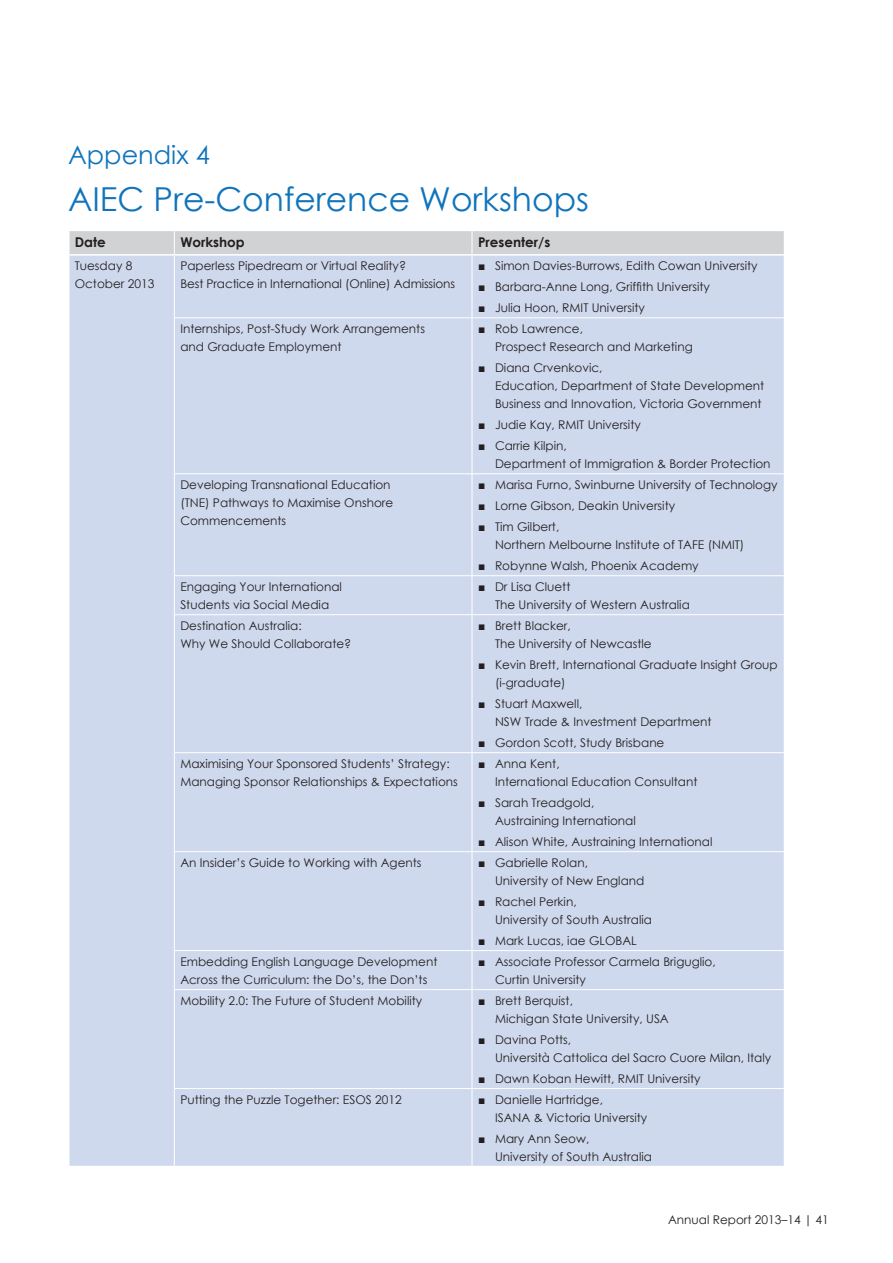
<style>
.page{position:relative;width:893px;height:1263px;background:#fff}
.page>*{position:absolute;margin:0;border:0;box-sizing:border-box;transform-origin:0 0}
.Main_heading{font:33px "Century Gothic";color:#1074bc}
.Main_heading-2{font:25.5px "Century Gothic";color:#1074bc}
.Body_text{font:700 13.5px "Century Gothic";color:#231f20}
.Body_text-2{font:12px/18px "Century Gothic";color:#231f20}
</style>
<div class="page">
<div style="left:70px;top:256px;width:714px;height:910px;background:#cfd9ed"></div>
<hr style="left:174px;top:256px;width:1px;height:62px;background:#fff">
<hr style="left:472px;top:256px;width:1px;height:62px;background:#fff">
<hr style="left:174px;top:318px;width:298px;height:1px;background:#fff">
<hr style="left:174px;top:318px;width:1px;height:156px;background:#fff">
<hr style="left:472px;top:318px;width:312px;height:1px;background:#fff">
<hr style="left:472px;top:318px;width:1px;height:156px;background:#fff">
<hr style="left:174px;top:473px;width:298px;height:1px;background:#fff">
<hr style="left:174px;top:474px;width:1px;height:101px;background:#fff">
<hr style="left:472px;top:473px;width:312px;height:1px;background:#fff">
<hr style="left:472px;top:474px;width:1px;height:101px;background:#fff">
<hr style="left:174px;top:575px;width:298px;height:1px;background:#fff">
<hr style="left:174px;top:576px;width:1px;height:38px;background:#fff">
<hr style="left:472px;top:575px;width:312px;height:1px;background:#fff">
<hr style="left:472px;top:576px;width:1px;height:38px;background:#fff">
<hr style="left:174px;top:614px;width:298px;height:1px;background:#fff">
<hr style="left:174px;top:615px;width:1px;height:137px;background:#fff">
<hr style="left:472px;top:614px;width:312px;height:1px;background:#fff">
<hr style="left:472px;top:615px;width:1px;height:137px;background:#fff">
<hr style="left:174px;top:752px;width:298px;height:1px;background:#fff">
<hr style="left:174px;top:753px;width:1px;height:98px;background:#fff">
<hr style="left:472px;top:752px;width:312px;height:1px;background:#fff">
<hr style="left:472px;top:753px;width:1px;height:98px;background:#fff">
<hr style="left:174px;top:851px;width:298px;height:1px;background:#fff">
<hr style="left:174px;top:852px;width:1px;height:98px;background:#fff">
<hr style="left:472px;top:851px;width:312px;height:1px;background:#fff">
<hr style="left:472px;top:852px;width:1px;height:98px;background:#fff">
<hr style="left:174px;top:950px;width:298px;height:1px;background:#fff">
<hr style="left:174px;top:951px;width:1px;height:38px;background:#fff">
<hr style="left:472px;top:950px;width:312px;height:1px;background:#fff">
<hr style="left:472px;top:951px;width:1px;height:38px;background:#fff">
<hr style="left:174px;top:989px;width:298px;height:1px;background:#fff">
<hr style="left:174px;top:990px;width:1px;height:98px;background:#fff">
<hr style="left:472px;top:989px;width:312px;height:1px;background:#fff">
<hr style="left:472px;top:990px;width:1px;height:98px;background:#fff">
<hr style="left:174px;top:1088px;width:298px;height:1px;background:#fff">
<hr style="left:174px;top:1089px;width:1px;height:77px;background:#fff">
<hr style="left:472px;top:1088px;width:312px;height:1px;background:#fff">
<hr style="left:472px;top:1089px;width:1px;height:77px;background:#fff">
<div style="left:69px;top:231px;width:715px;height:24px;background:#d1d2d4"></div>
<p class="Main_heading-2" style="left:68px;top:137px;width:143px">Appendix 4</p>
<p class="Main_heading" style="left:68px;top:176px;width:522px">AIEC Pre-Conference Workshops</p>
<p class="Body_text" style="left:75px;top:231px;width:33px">Date</p>
<p class="Body_text" style="left:180px;top:231px;width:66px">Workshop</p>
<p class="Body_text" style="left:478px;top:231px;width:74px">Presenter/s</p>
<p class="Body_text-2" style="left:75px;top:256px;width:81px">Tuesday 8<br>October 2013</p>
<p class="Body_text-2" style="left:180px;top:256px;width:276px">Paperless Pipedream or Virtual Reality?<br>Best Practice in International (Online) Admissions</p>
<p class="Body_text-2" style="left:478px;top:256px;width:281px">■ Simon Davies-Burrows, Edith Cowan University</p>
<p class="Body_text-2" style="left:478px;top:277px;width:233px">■ Barbara-Anne Long, Griffith University</p>
<p class="Body_text-2" style="left:478px;top:298px;width:168px">■ Julia Hoon, RMIT University</p>
<p class="Body_text-2" style="left:180px;top:319px;width:246px">Internships, Post-Study Work Arrangements and Graduate Employment</p>
<p class="Body_text-2" style="left:495px;top:319px;width:199px;text-indent:-17px">■ Rob Lawrence,<br>Prospect Research and Marketing</p>
<p class="Body_text-2" style="left:495px;top:358px;width:271px;text-indent:-17px">■ Diana Crvenkovic,<br>Education, Department of State Development<br>Business and Innovation, Victoria Government</p>
<p class="Body_text-2" style="left:478px;top:415px;width:164px">■ Judie Kay, RMIT University</p>
<p class="Body_text-2" style="left:495px;top:436px;width:277px;text-indent:-17px">■ Carrie Kilpin,<br>Department of Immigration &amp; Border Protection</p>
<p class="Body_text-2" style="left:180px;top:475px;width:214px">Developing Transnational Education (TNE) Pathways to Maximise Onshore<br>Commencements</p>
<p class="Body_text-2" style="left:478px;top:475px;width:301px">■ Marisa Furno, Swinburne University of Technology</p>
<p class="Body_text-2" style="left:478px;top:496px;width:199px">■ Lorne Gibson, Deakin University</p>
<p class="Body_text-2" style="left:495px;top:517px;width:251px;text-indent:-17px">■ Tim Gilbert,<br>Northern Melbourne Institute of TAFE (NMIT)</p>
<p class="Body_text-2" style="left:478px;top:556px;width:222px">■ Robynne Walsh, Phoenix Academy</p>
<p class="Body_text-2" style="left:180px;top:577px;width:163px">Engaging Your International<br>Students via Social Media</p>
<p class="Body_text-2" style="left:495px;top:577px;width:196px;text-indent:-17px">■ Dr Lisa Cluett<br>The University of Western Australia</p>
<p class="Body_text-2" style="left:180px;top:616px;width:173px">Destination Australia:<br>Why We Should Collaborate?</p>
<p class="Body_text-2" style="left:495px;top:616px;width:158px;text-indent:-17px">■ Brett Blacker,<br>The University of Newcastle</p>
<p class="Body_text-2" style="left:495px;top:655px;width:284px;text-indent:-17px">■ Kevin Brett, International Graduate Insight Group (i-graduate)</p>
<p class="Body_text-2" style="left:495px;top:694px;width:218px;text-indent:-17px">■ Stuart Maxwell,<br>NSW Trade &amp; Investment Department</p>
<p class="Body_text-2" style="left:478px;top:733px;width:188px">■ Gordon Scott, Study Brisbane</p>
<p class="Body_text-2" style="left:180px;top:754px;width:279px">Maximising Your Sponsored Students’ Strategy:<br>Managing Sponsor Relationships &amp; Expectations</p>
<p class="Body_text-2" style="left:495px;top:754px;width:204px;text-indent:-17px">■ Anna Kent,<br>International Education Consultant</p>
<p class="Body_text-2" style="left:495px;top:793px;width:142px;text-indent:-17px">■ Sarah Treadgold,<br>Austraining International</p>
<p class="Body_text-2" style="left:478px;top:832px;width:236px">■ Alison White, Austraining International</p>
<p class="Body_text-2" style="left:180px;top:853px;width:243px">An Insider’s Guide to Working with Agents</p>
<p class="Body_text-2" style="left:495px;top:853px;width:151px;text-indent:-17px">■ Gabrielle Rolan,<br>University of New England</p>
<p class="Body_text-2" style="left:495px;top:892px;width:159px;text-indent:-17px">■ Rachel Perkin,<br>University of South Australia</p>
<p class="Body_text-2" style="left:478px;top:931px;width:160px">■ Mark Lucas, iae GLOBAL</p>
<p class="Body_text-2" style="left:180px;top:952px;width:259px">Embedding English Language Development<br>Across the Curriculum: the Do’s, the Don’ts</p>
<p class="Body_text-2" style="left:495px;top:952px;width:222px;text-indent:-17px">■ Associate Professor Carmela Briguglio,<br>Curtin University</p>
<p class="Body_text-2" style="left:180px;top:991px;width:243px">Mobility 2.0: The Future of Student Mobility</p>
<p class="Body_text-2" style="left:495px;top:991px;width:175px;text-indent:-17px">■ Brett Berquist,<br>Michigan State University, USA</p>
<p class="Body_text-2" style="left:495px;top:1030px;width:278px;text-indent:-17px">■ Davina Potts,<br>Università Cattolica del Sacro Cuore Milan, Italy</p>
<p class="Body_text-2" style="left:478px;top:1069px;width:224px">■ Dawn Koban Hewitt, RMIT University</p>
<p class="Body_text-2" style="left:180px;top:1090px;width:223px">Putting the Puzzle Together: ESOS 2012</p>
<p class="Body_text-2" style="left:495px;top:1090px;width:154px;text-indent:-17px">■ Danielle Hartridge,<br>ISANA &amp; Victoria University</p>
<p class="Body_text-2" style="left:495px;top:1129px;width:159px;text-indent:-17px">■ Mary Ann Seow,<br>University of South Australia</p>
<p class="Body_text-2" style="left:668px;top:1210px;width:162px">Annual Report 2013–14 | 41</p>
</div>
